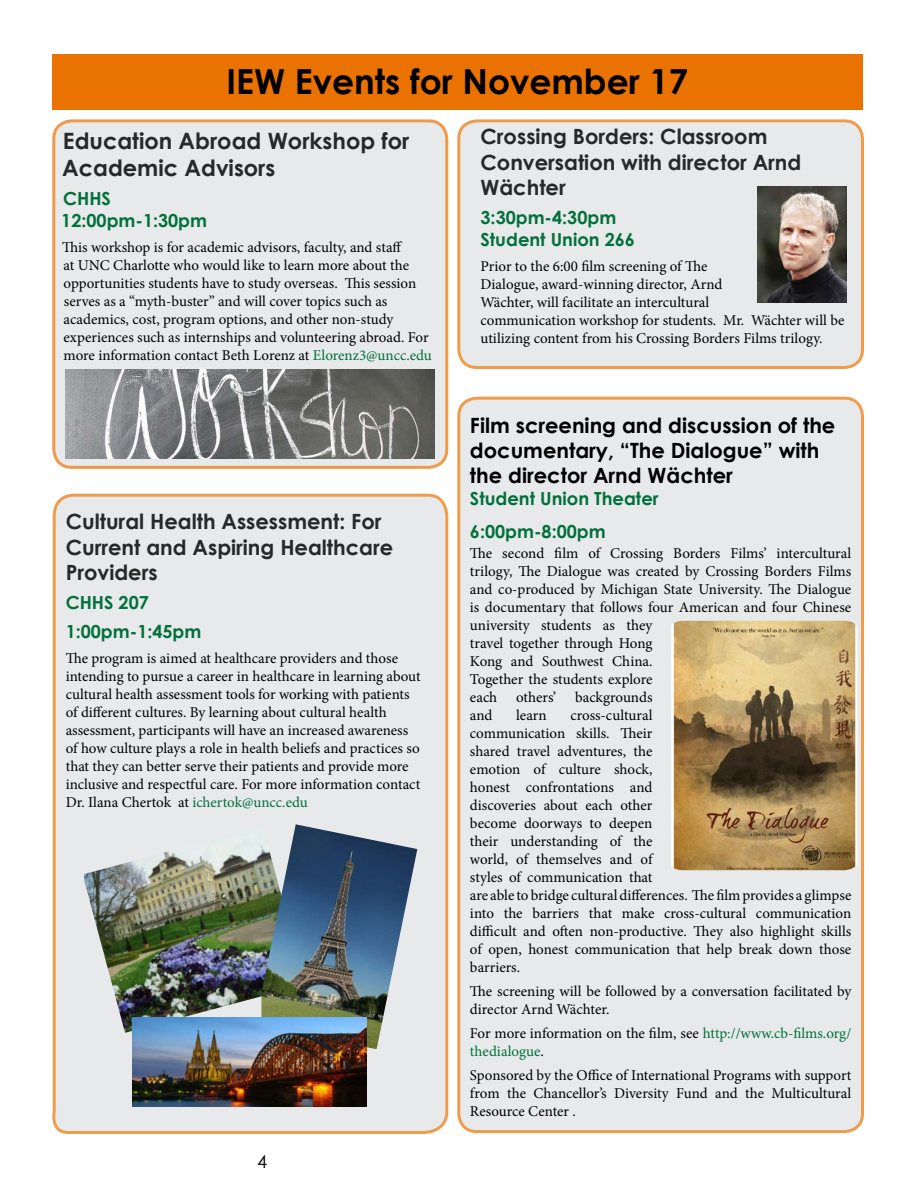
<style>
.page{position:relative;width:918px;height:1188px;background:#fff}
.page>*{position:absolute;margin:0;border:0;box-sizing:border-box;transform-origin:0 0}
.t1{font:700 34.5px "Century Gothic";color:#000}
.t2{font:700 22.5px/27px "Century Gothic";color:#292829}
.t3{font:700 21px/25.2px "Century Gothic";color:#292829}
.t4{font:700 21px/25.2px "Century Gothic";color:#000}
.t5{font:700 18px/21.6px "Century Gothic";color:#00703c}
.t6{font:18px "Century Gothic";color:#000}
.t7{font:15px/18px "Minion Pro";color:#000}
.t8{font:15px/18px "Minion Pro";color:#00703c}
.s1{color:#00703c}
.s2{color:#00703d}
.s3{color:#000}
</style>
<div class="page">
<div style="left:52px;top:54px;width:811px;height:56px;background:#ea7200"></div>
<svg style="left:52px;top:493px;width:397px;height:641px;background:#e5e3e0"></svg>
<img style="left:84px;top:826px;width:177px;height:207px">
<div style="left:54px;top:121px;width:393px;height:346px;background:#e8e9ea;border-radius:18px"></div>
<div style="left:52px;top:119px;width:396px;height:350px;border:3px solid #f09a47;border-radius:18px"></div>
<img style="left:261px;top:824px;width:156px;height:225px">
<img style="left:133px;top:1017px;width:233px;height:89px">
<div style="left:459px;top:121px;width:403px;height:246px;background:#e8e9ea;border-radius:18px"></div>
<div style="left:457px;top:119px;width:407px;height:250px;border:3px solid #f09c4d;border-radius:18px"></div>
<div style="left:459px;top:398px;width:403px;height:734px;background:#e8e9ea;border-radius:18px"></div>
<div style="left:457px;top:397px;width:407px;height:736px;border:3px solid #f09c4d;border-radius:18px"></div>
<img style="left:671px;top:621px;width:186px;height:249px">
<img style="left:758px;top:186px;width:88px;height:116px">
<img style="left:66px;top:369px;width:369px;height:89px">
<h1 class="t1" style="left:227px;top:56px;width:463px">IEW Events for November 17</h1>
<h2 class="t2" style="left:62px;top:126px;width:349px">Education Abroad Workshop for<br>Academic Advisors</h2>
<p class="t5" style="left:61px;top:187px;width:147px">CHHS<br>12:00pm-1:30pm</p>
<p class="t7" style="left:62px;top:239px;width:371px">This workshop is for academic advisors, faculty, and staff<br>at UNC Charlotte who would like to learn more about the opportunities students have to study overseas. This session serves as a “myth-buster” and will cover topics such as academics, cost, program options, and other non-study experiences such as internships and volunteering abroad. For more information contact Beth Lorenz at <span class="s1">Elorenz3@uncc.edu</span></p>
<h3 class="t3" style="left:481px;top:123px;width:322px">Crossing Borders: Classroom<br>Conversation with director Arnd<br>Wächter</h3>
<p class="t5" style="left:481px;top:206px;width:156px">3:30pm-4:30pm<br>Student Union 266</p>
<p class="t7" style="left:481px;top:257px;width:366px">Prior to the 6:00 film screening of The<br>Dialogue, award-winning director, Arnd<br>Wächter, will facilitate an intercultural<br>communication workshop for students. Mr. Wächter will be utilizing content from his Crossing Borders Films trilogy.</p>
<h3 class="t3" style="left:66px;top:508px;width:329px">Cultural Health Assessment: For<br>Current and Aspiring Healthcare<br>Providers</h3>
<p class="t5" style="left:66px;top:587px;width:137px;line-height:29.1px">CHHS 207<br>1:00pm-1:45pm</p>
<p class="t7" style="left:66px;top:650px;width:356px">The program is aimed at healthcare providers and those intending to pursue a career in healthcare in learning about cultural health assessment tools for working with patients of different cultures. By learning about cultural health assessment, participants will have an increased awareness of how culture plays a role in health beliefs and practices so that they can better serve their patients and provide more inclusive and respectful care. For more information contact Dr. Ilana Chertok at <span class="s2">ichertok@uncc.edu</span></p>
<p class="t6" style="left:257px;top:1149px;width:11px">4</p>
<h3 class="t4" style="left:470px;top:412px;width:367px">Film screening and discussion of the documentary, “The Dialogue” with the director Arnd Wächter</h3>
<p class="t5" style="left:470px;top:481px;width:190px;line-height:32.7px">Student Union Theater<br>6:00pm-8:00pm</p>
<p class="t7" style="left:470px;top:545px;width:383px">The second film of Crossing Borders Films’ intercultural trilogy, The Dialogue was created by Crossing Borders Films and co-produced by Michigan State University. The Dialogue is documentary that follows four American and four Chinese university students as they<br>travel together through Hong<br>Kong and Southwest China.<br>Together the students explore<br>each</p>
<p class="t7" style="left:516px;top:689px;width:42px">others’</p>
<p class="t7" style="left:575px;top:689px;width:79px">backgrounds</p>
<p class="t7" style="left:470px;top:707px;width:383px;text-indent:100px">cross-cultural<br>communication skills. Their<br>shared travel adventures, the<br>emotion of culture shock,<br>honest confrontations and<br>discoveries about each other<br>become doorways to deepen<br>their understanding of the<br>world, of themselves and of<br>styles of communication that<br>are able to bridge cultural differences. The film provides a glimpse into the barriers that make cross-cultural communication difficult and often non-productive. They also highlight skills of open, honest communication that help break down those barriers.</p>
<p class="t7" style="left:470px;top:983px;width:383px">The screening will be followed by a conversation facilitated by director Arnd Wächter.</p>
<p class="t8" style="left:470px;top:1025px;width:383px"><span class="s3">For more information on the film, see</span> http://www.cb-films.org/ thedialogue<span class="s3">.</span></p>
<p class="t7" style="left:470px;top:1067px;width:383px;text-align:justify">Sponsored by the Office of International Programs with support from the Chancellor’s Diversity Fund and the Multicultural Resource Center .</p>
<p class="t7" style="left:470px;top:707px;width:24px">and</p>
<p class="t7" style="left:516px;top:707px;width:32px">learn</p>
</div>
